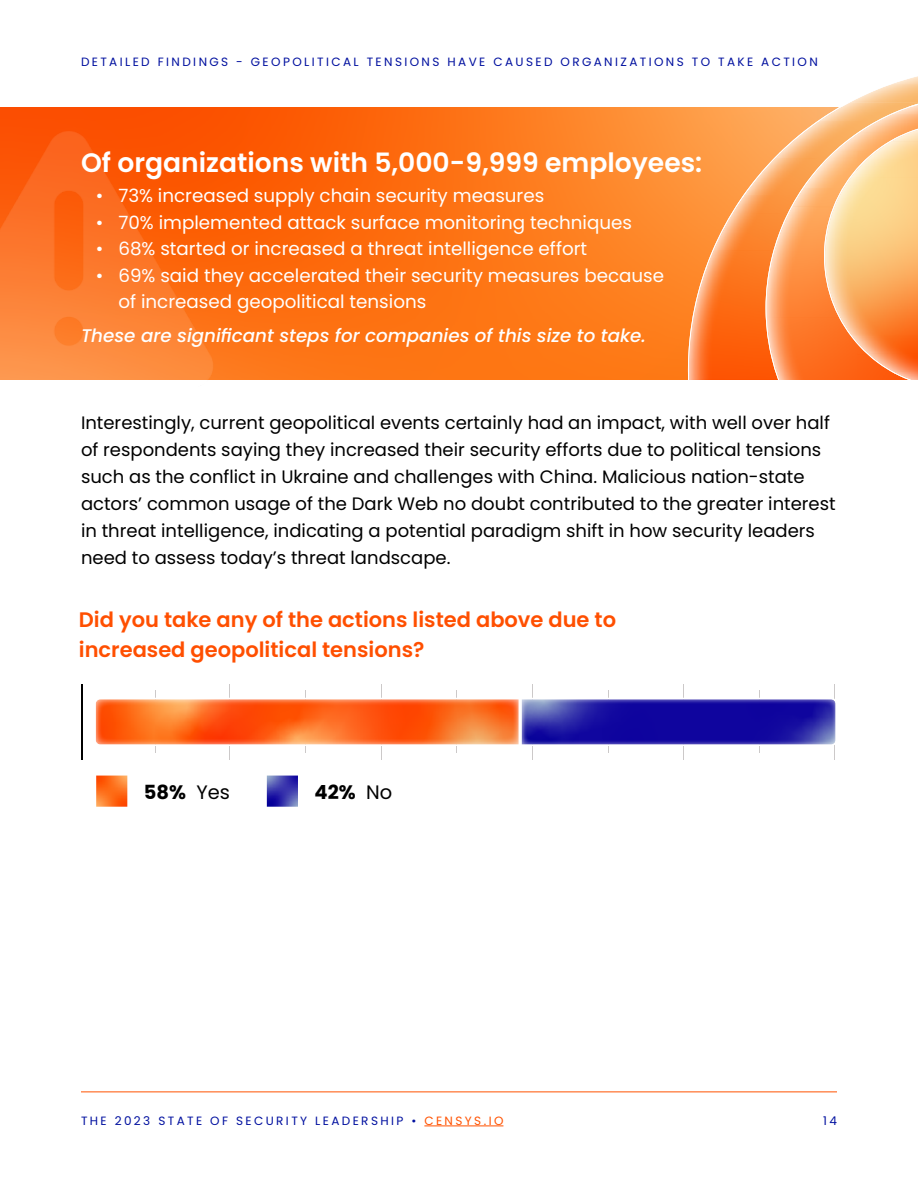
<style>
.page{position:relative;width:918px;height:1188px;background:#fff}
.page>*{position:absolute;margin:0;border:0;box-sizing:border-box;transform-origin:0 0}
.t1{font:600 26.55px "Poppins";color:#fff}
.t2{font:600 21px/30px "Poppins";color:#ff4f00}
.t3{font:700 19.5px "Poppins";color:#000}
.t4{font:18.3px/26.4px "Poppins";color:#fff}
.t5{font:italic 500 18.3px "Poppins";color:#fff}
.t6{font:18px/27px "Poppins";color:#000}
.t7{font:12px "Poppins";letter-spacing:.2em;color:#00109f}
.s1{font-weight:400}
.s2{color:#ff5200}
</style>
<div class="page">
<img style="left:0;top:108px;width:688px;height:272px">
<svg style="left:688px;top:107px;width:78px;height:143px;background:#fe9b45"></svg>
<img style="left:688px;top:250px;width:78px;height:129px">
<img style="left:713px;top:213px;width:53px;height:37px">
<img style="left:743px;top:195px;width:23px;height:18px">
<img style="left:743px;top:158px;width:23px;height:37px">
<img style="left:688px;top:266px;width:18px;height:114px">
<img style="left:706px;top:225px;width:19px;height:45px">
<img style="left:724px;top:195px;width:19px;height:33px">
<img style="left:743px;top:172px;width:19px;height:26px">
<img style="left:761px;top:152px;width:5px;height:22px">
<svg style="left:766px;top:76px;width:152px;height:130px"></svg>
<img style="left:784px;top:317px;width:33px;height:63px">
<img style="left:766px;top:206px;width:51px;height:111px">
<img style="left:803px;top:190px;width:14px;height:17px">
<img style="left:804px;top:151px;width:13px;height:13px">
<img style="left:895px;top:114px;width:23px;height:4px">
<img style="left:766px;top:221px;width:18px;height:159px">
<img style="left:784px;top:188px;width:19px;height:36px">
<img style="left:802px;top:164px;width:15px;height:26px">
<img style="left:859px;top:113px;width:36px;height:5px">
<img style="left:892px;top:104px;width:26px;height:10px">
<svg style="left:817px;top:118px;width:101px;height:262px;background:#fc9d5a"></svg>
<img style="left:824px;top:177px;width:94px;height:159px">
<img style="left:850px;top:336px;width:68px;height:18px">
<img style="left:851px;top:159px;width:67px;height:18px">
<img style="left:867px;top:353px;width:51px;height:19px">
<img style="left:867px;top:141px;width:51px;height:18px">
<img style="left:890px;top:371px;width:28px;height:9px">
<img style="left:891px;top:130px;width:27px;height:12px">
<img style="left:824px;top:189px;width:18px;height:133px">
<img style="left:841px;top:319px;width:18px;height:27px">
<img style="left:841px;top:166px;width:18px;height:26px">
<img style="left:859px;top:344px;width:18px;height:18px">
<img style="left:859px;top:149px;width:18px;height:19px">
<img style="left:877px;top:361px;width:18px;height:13px">
<img style="left:877px;top:138px;width:18px;height:13px">
<img style="left:894px;top:372px;width:24px;height:8px">
<img style="left:894px;top:129px;width:24px;height:11px">
<hr style="left:424px;top:1126px;width:79px;height:1px;background:#ff5200">
<hr style="left:81px;top:1092px;width:756px;height:1px;background:#ff5200">
<img style="left:0;top:123px;width:223px;height:257px">
<img style="left:96px;top:775px;width:32px;height:32px">
<hr style="left:229px;top:684px;width:1px;height:76px;background:#ccc9c9">
<hr style="left:155px;top:690px;width:1px;height:63px;background:#ccc9c9">
<hr style="left:305px;top:690px;width:1px;height:63px;background:#ccc9c9">
<hr style="left:381px;top:684px;width:1px;height:76px;background:#ccc9c9">
<hr style="left:456px;top:690px;width:1px;height:63px;background:#ccc9c9">
<hr style="left:532px;top:684px;width:1px;height:76px;background:#ccc9c9">
<hr style="left:608px;top:690px;width:1px;height:63px;background:#ccc9c9">
<hr style="left:683px;top:684px;width:1px;height:76px;background:#ccc9c9">
<hr style="left:759px;top:690px;width:1px;height:63px;background:#ccc9c9">
<hr style="left:835px;top:684px;width:1px;height:76px;background:#ccc9c9">
<svg style="left:521px;top:698px;width:315px;height:48px;background:#322cab"></svg>
<img style="left:95px;top:698px;width:424px;height:48px">
<hr style="left:81px;top:684px;width:1px;height:76px;background:#000">
<img style="left:266px;top:775px;width:32px;height:32px">
<p class="t7" style="left:81px;top:55px;width:738px">DETAILED FINDINGS - GEOPOLITICAL TENSIONS HAVE CAUSED ORGANIZATIONS TO TAKE ACTION</p>
<h1 class="t1" style="left:81px;top:147px;width:623px">Of organizations with 5,000-9,999 employees:</h1>
<p class="t4" style="left:96px;top:183px;width:450px">• 73% increased supply chain security measures</p>
<p class="t4" style="left:96px;top:209px;width:538px">• 70% implemented attack surface monitoring techniques</p>
<p class="t4" style="left:96px;top:236px;width:493px">• 68% started or increased a threat intelligence effort</p>
<p class="t4" style="left:118px;top:262px;width:547px;text-indent:-22px">• 69% said they accelerated their security measures because of increased geopolitical tensions</p>
<p class="t5" style="left:81px;top:325px;width:566px">These are significant steps for companies of this size to take.</p>
<p class="t6" style="left:81px;top:410px;width:756px">Interestingly, current geopolitical events certainly had an impact, with well over half of respondents saying they increased their security efforts due to political tensions such as the conflict in Ukraine and challenges with China. Malicious nation-state actors’ common usage of the Dark Web no doubt contributed to the greater interest in threat intelligence, indicating a potential paradigm shift in how security leaders need to assess today’s threat landscape.</p>
<p class="t2" style="left:79px;top:605px;width:539px">Did you take any of the actions listed above due to increased geopolitical tensions?</p>
<p class="t3" style="left:144px;top:781px;width:88px">58% <span class="s1">Yes</span></p>
<p class="t3" style="left:315px;top:781px;width:79px">42% <span class="s1">No</span></p>
<p class="t7" style="left:81px;top:1114px;width:424px">THE 2023 STATE OF SECURITY LEADERSHIP • <span class="s2">CENSYS.IO</span></p>
<p class="t7" style="left:823px;top:1114px;width:15px">14</p>
</div>
